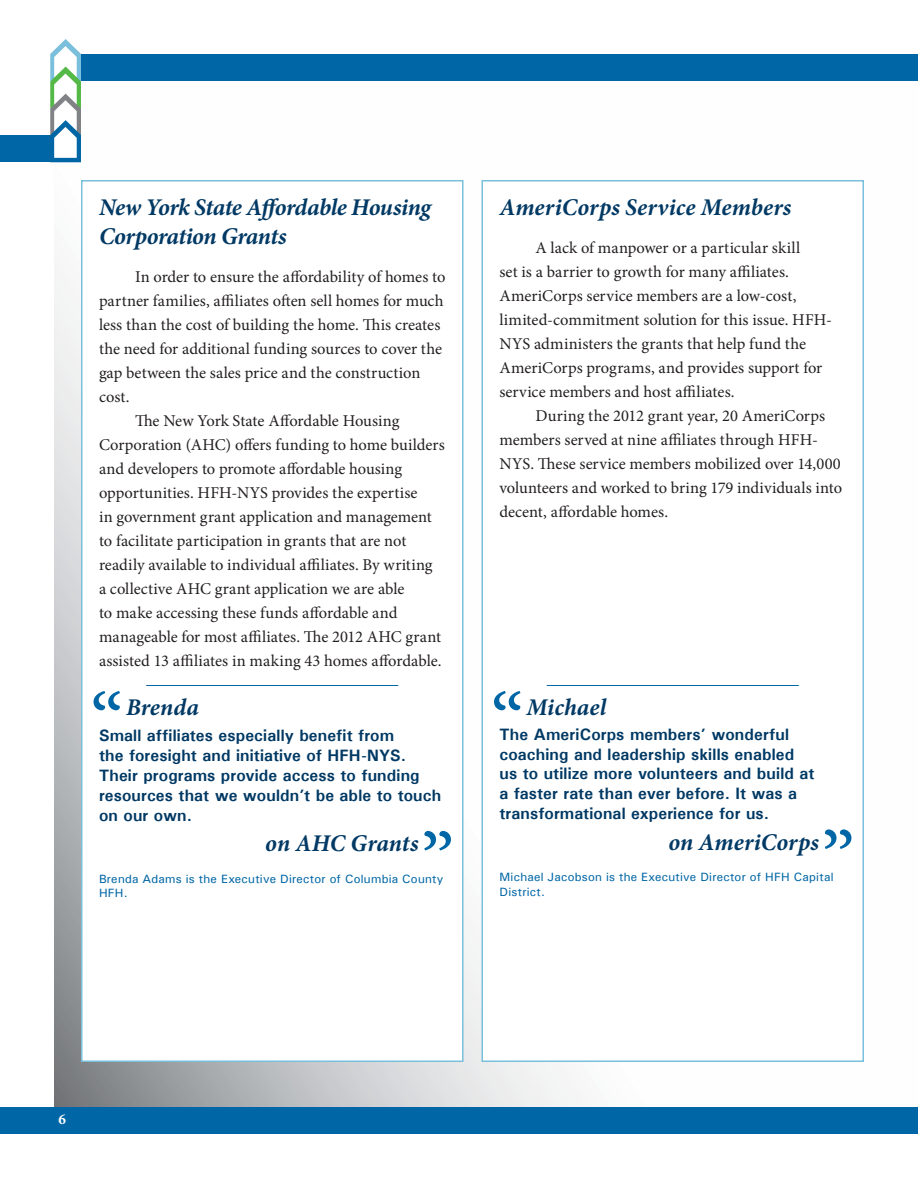
<style>
.page{position:relative;width:918px;height:1188px;background:#fff}
.page>*{position:absolute;margin:0;border:0;box-sizing:border-box;transform-origin:0 0}
.t1{font:84px "Minion Pro";color:#0066a5}
.t2{font:italic 700 24px/28.8px "Minion Pro";letter-spacing:-.005em;color:#003964}
.t3{font:16.5px/24px "Minion Pro";color:#231f20}
.t4{font:700 16.5px/19.8px "Univers";letter-spacing:.005em;color:#003964}
.t5{font:700 15px "Minion Pro";color:#fff}
.t6{font:12px/14.4px "Univers";letter-spacing:.02em;color:#0066a5}
</style>
<div class="page">
<svg style="left:54px;top:162px;width:523px;height:945px"></svg>
<div style="left:0;top:1107px;width:918px;height:27px;background:#0066a5"></div>
<div style="left:81px;top:54px;width:837px;height:27px;background:#0066a5"></div>
<div style="left:0;top:135px;width:52px;height:27px;background:#0066a5"></div>
<svg style="left:50px;top:39px;width:31px;height:123px"></svg>
<div style="left:482px;top:180px;width:382px;height:882px;background:#fff;border:2px solid #7ac0dd"></div>
<div style="left:81px;top:180px;width:383px;height:882px;background:#fff;border:2px solid #7ac0dd"></div>
<hr style="left:146px;top:685px;width:252px;height:1px;background:#0066a5">
<hr style="left:547px;top:685px;width:252px;height:1px;background:#0066a5">
<h2 class="t2" style="left:99px;top:193px;width:333px">New York State Affordable Housing<br>Corporation Grants</h2>
<p class="t3" style="left:135px;top:265px;width:312px">In order to ensure the affordability of homes to</p>
<p class="t3" style="left:99px;top:289px;width:346px">partner families, affiliates often sell homes for much</p>
<p class="t3" style="left:99px;top:313px;width:343px">less than the cost of building the home. This creates</p>
<p class="t3" style="left:99px;top:337px;width:345px">the need for additional funding sources to cover the</p>
<p class="t3" style="left:99px;top:361px;width:323px">gap between the sales price and the construction</p>
<p class="t3" style="left:99px;top:385px;width:32px">cost.</p>
<p class="t3" style="left:135px;top:409px;width:266px">The New York State Affordable Housing</p>
<p class="t3" style="left:99px;top:433px;width:347px">Corporation (AHC) offers funding to home builders</p>
<p class="t3" style="left:99px;top:457px;width:305px">and developers to promote affordable housing</p>
<p class="t3" style="left:99px;top:481px;width:320px">opportunities. HFH-NYS provides the expertise</p>
<p class="t3" style="left:99px;top:505px;width:334px">in government grant application and management</p>
<p class="t3" style="left:99px;top:529px;width:309px">to facilitate participation in grants that are not</p>
<p class="t3" style="left:99px;top:553px;width:335px">readily available to individual affiliates. By writing</p>
<p class="t3" style="left:99px;top:577px;width:307px">a collective AHC grant application we are able</p>
<p class="t3" style="left:99px;top:601px;width:300px">to make accessing these funds affordable and</p>
<p class="t3" style="left:99px;top:625px;width:344px">manageable for most affiliates. The 2012 AHC grant</p>
<p class="t3" style="left:99px;top:649px;width:344px">assisted 13 affiliates in making 43 homes affordable.</p>
<h2 class="t2" style="left:500px;top:193px;width:293px">AmeriCorps Service Members</h2>
<p class="t3" style="left:500px;top:236px;width:334px;text-indent:36px">A lack of manpower or a particular skill<br>set is a barrier to growth for many affiliates.<br>AmeriCorps service members are a low-cost, limited-commitment solution for this issue. HFH-NYS administers the grants that help fund the AmeriCorps programs, and provides support for service members and host affiliates.</p>
<p class="t3" style="left:500px;top:404px;width:344px;text-indent:36px">During the 2012 grant year, 20 AmeriCorps members served at nine affiliates through HFH-NYS. These service members mobilized over 14,000 volunteers and worked to bring 179 individuals into decent, affordable homes.</p>
<h1 class="t1" style="left:90px;top:668px;width:35px">“</h1>
<h2 class="t2" style="left:126px;top:692px;width:74px">Brenda</h2>
<h1 class="t1" style="left:490px;top:668px;width:35px">“</h1>
<h2 class="t2" style="left:526px;top:692px;width:81px">Michael</h2>
<p class="t4" style="left:99px;top:725px;width:309px">Small affiliates especially benefit from the foresight and initiative of HFH-NYS.</p>
<p class="t4" style="left:99px;top:765px;width:344px">Their programs provide access to funding resources that we wouldn’t be able to touch on our own.</p>
<p class="t4" style="left:500px;top:724px;width:316px">The AmeriCorps members’ wonderful coaching and leadership skills enabled us to utilize more volunteers and build at a faster rate than ever before. It was a transformational experience for us.</p>
<h2 class="t2" style="left:265px;top:829px;width:155px">on AHC Grants</h2>
<h1 class="t1" style="left:421px;top:807px;width:35px">”</h1>
<h2 class="t2" style="left:668px;top:827px;width:152px">on AmeriCorps</h2>
<h1 class="t1" style="left:821px;top:806px;width:35px">”</h1>
<p class="t6" style="left:99px;top:871px;width:346px">Brenda Adams is the Executive Director of Columbia County<br>HFH.</p>
<p class="t6" style="left:500px;top:870px;width:336px">Michael Jacobson is the Executive Director of HFH Capital<br>District.</p>
<p class="t5" style="left:58px;top:1109px;width:9px">6</p>
</div>
